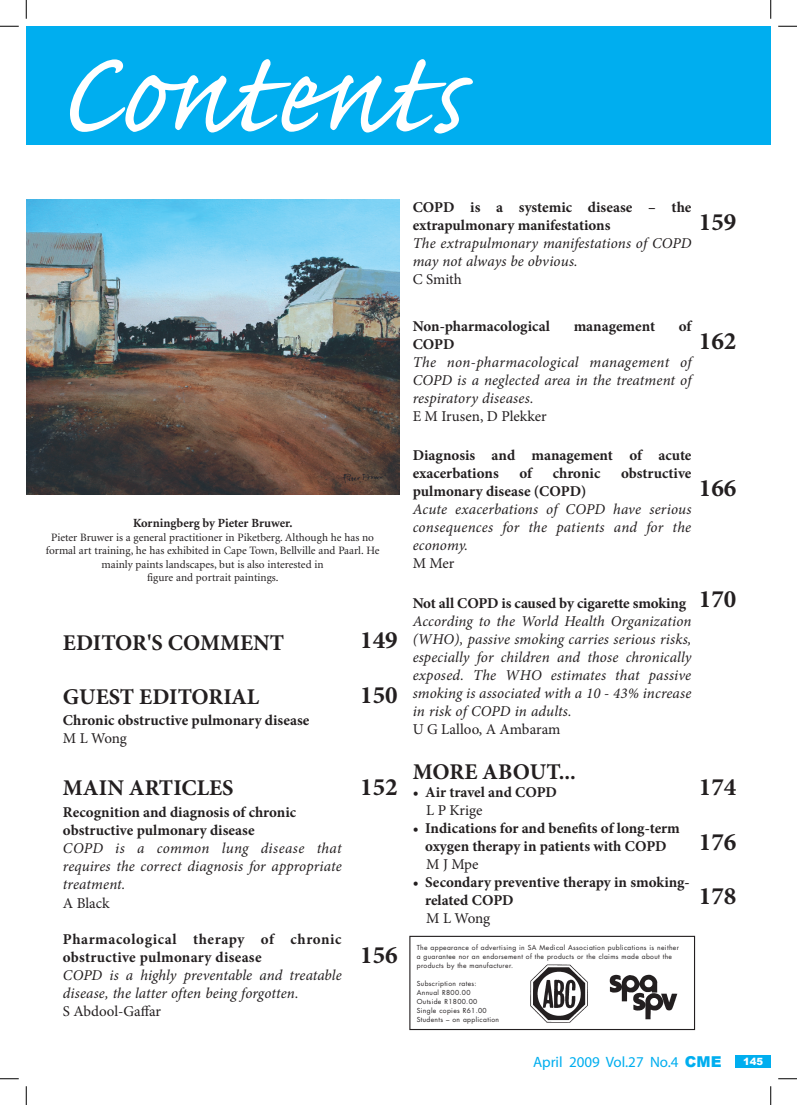
<style>
.page{position:relative;width:797px;height:1105px;background:#fff}
.page>*{position:absolute;margin:0;border:0;box-sizing:border-box;transform-origin:0 0}
.t1{font:150px "Caflisch Script Pro";letter-spacing:-.005em;color:#fff}
.t2{font:700 25px/53.8px "Minion Pro";color:#231f20}
.t3{font:700 22.5px "Minion Pro";color:#231f20}
.t4{font:italic 15px/18px "Minion Pro";letter-spacing:.005em;color:#231f20;text-align:justify}
.t5{font:700 15px/18px "Minion Pro";color:#231f20}
.t6{font:15px "Minion Pro";letter-spacing:-.005em;color:#231f20}
.t7{font:700 15px/18px "Minion Pro";letter-spacing:.025em;color:#231f20}
.t8{font:15px "Myriad";color:#00aeef}
.t9{font:700 12.5px "Minion";color:#231f20}
.t10{font:11.25px/13.5px "Minion";color:#231f20;text-align:center}
.t11{font:900 10px "Arial";color:#fff}
.t12{font:6.75px/9px "Futura";letter-spacing:.05em;color:#231f20}
.s1{font-family:"Arial";font-weight:900}
</style>
<div class="page">
<div style="left:26px;top:26px;width:744px;height:119px;background:#00aeef"></div>
<div style="left:409px;top:936px;width:286px;height:94px;border:1px solid #231f20"></div>
<img style="left:530px;top:964px;width:148px;height:59px">
<div style="left:735px;top:1055px;width:35px;height:12px;background:#00aeef"></div>
<img style="left:26px;top:200px;width:373px;height:295px">
<svg style="left:0;top:25px;width:19px;height:2px"></svg>
<svg style="left:778px;top:25px;width:19px;height:2px"></svg>
<svg style="left:0;top:1078px;width:19px;height:1px"></svg>
<svg style="left:778px;top:1078px;width:19px;height:1px"></svg>
<svg style="left:25px;top:0;width:2px;height:19px"></svg>
<svg style="left:25px;top:1086px;width:2px;height:19px"></svg>
<svg style="left:770px;top:0;width:1px;height:19px"></svg>
<svg style="left:770px;top:1086px;width:1px;height:19px"></svg>
<h1 class="t1" style="left:57px;top:16px;width:406px">Contents</h1>
<p class="t9" style="left:133px;top:517px;width:161px">Korningberg by Pieter Bruwer.</p>
<p class="t10" style="left:46px;top:531px;width:335px">Pieter Bruwer is a general practitioner in Piketberg. Although he has no formal art training, he has exhibited in Cape Town, Bellville and Paarl. He mainly paints landscapes, but is also interested in<br>figure and portrait paintings.</p>
<h3 class="t3" style="left:63px;top:626px;width:223px">EDITOR'S COMMENT</h3>
<h3 class="t3" style="left:63px;top:680px;width:198px">GUEST EDITORIAL</h3>
<p class="t5" style="left:63px;top:711px;width:248px">Chronic obstructive pulmonary disease</p>
<p class="t6" style="left:63px;top:728px;width:65px">M L Wong</p>
<h3 class="t3" style="left:63px;top:772px;width:172px">MAIN ARTICLES</h3>
<p class="t5" style="left:63px;top:803px;width:235px">Recognition and diagnosis of chronic obstructive pulmonary disease</p>
<p class="t4" style="left:63px;top:839px;width:280px">COPD is a common lung disease that requires the correct diagnosis for appropriate treatment.</p>
<p class="t6" style="left:63px;top:894px;width:48px">A Black</p>
<p class="t7" style="left:63px;top:930px;width:280px">Pharmacological therapy of chronic obstructive pulmonary disease</p>
<p class="t4" style="left:63px;top:967px;width:280px">COPD is a highly preventable and treatable disease, the latter often being forgotten.</p>
<p class="t6" style="left:63px;top:1002px;width:100px">S Abdool-Gaffar</p>
<h2 class="t2" style="left:360px;top:613px;width:39px">149</h2>
<h2 class="t2" style="left:360px;top:668px;width:39px">150</h2>
<h2 class="t2" style="left:360px;top:760px;width:39px">152</h2>
<h2 class="t2" style="left:360px;top:927px;width:39px">156</h2>
<p class="t5" style="left:412px;top:198px;width:280px">COPD is a systemic disease – the extrapulmonary manifestations</p>
<p class="t4" style="left:412px;top:234px;width:280px">The extrapulmonary manifestations of COPD may not always be obvious.</p>
<p class="t6" style="left:412px;top:269px;width:51px">C Smith</p>
<p class="t5" style="left:412px;top:317px;width:139px">Non-pharmacological</p>
<p class="t5" style="left:573px;top:317px;width:83px">management</p>
<p class="t5" style="left:678px;top:317px;width:14px">of</p>
<p class="t5" style="left:412px;top:335px;width:43px">COPD</p>
<p class="t4" style="left:412px;top:353px;width:280px">The non-pharmacological management of COPD is a neglected area in the treatment of respiratory diseases.</p>
<p class="t6" style="left:412px;top:406px;width:135px">E M Irusen, D Plekker</p>
<p class="t5" style="left:412px;top:446px;width:280px">Diagnosis and management of acute exacerbations</p>
<h2 class="t2" style="left:699px;top:195px;width:39px">159</h2>
<h2 class="t2" style="left:699px;top:314px;width:39px">162</h2>
<p class="t5" style="left:519px;top:464px;width:14px">of</p>
<p class="t5" style="left:552px;top:464px;width:49px">chronic</p>
<p class="t5" style="left:621px;top:464px;width:72px">obstructive</p>
<p class="t5" style="left:412px;top:482px;width:175px">pulmonary disease (COPD)</p>
<p class="t4" style="left:412px;top:500px;width:280px">Acute exacerbations of COPD have serious consequences for the patients and for the economy.</p>
<p class="t6" style="left:412px;top:553px;width:43px">M Mer</p>
<p class="t5" style="left:412px;top:594px;width:275px">Not all COPD is caused by cigarette smoking</p>
<p class="t4" style="left:412px;top:612px;width:280px">According to the World Health Organization (WHO), passive smoking carries serious risks, especially for children and those chronically exposed. The WHO estimates that passive smoking is associated with a 10 - 43% increase in risk of COPD in adults.</p>
<p class="t6" style="left:412px;top:719px;width:149px">U G Lalloo, A Ambaram</p>
<h3 class="t3" style="left:412px;top:756px;width:165px">MORE ABOUT...</h3>
<p class="t5" style="left:412px;top:783px;width:146px">• Air travel and COPD</p>
<p class="t6" style="left:426px;top:800px;width:58px">L P Krige</p>
<p class="t5" style="left:412px;top:819px;width:269px;text-align:center">• Indications for and benefits of long-term oxygen therapy in patients with COPD</p>
<p class="t6" style="left:426px;top:854px;width:54px">M J Mpe</p>
<p class="t5" style="left:425px;top:873px;width:266px;text-indent:-12px">• Secondary preventive therapy in smoking&shy;related COPD</p>
<p class="t6" style="left:426px;top:908px;width:65px">M L Wong</p>
<p class="t12" style="left:417px;top:943px;width:264px">The appearance of advertising in SA Medical Association publications is neither a guarantee nor an endorsement of the products or the claims made about the products by the manufacturer.</p>
<p class="t12" style="left:417px;top:979px;width:84px">Subscription rates:<br>Annual R800.00<br>Outside R1800.00<br>Single copies R61.00<br>Students – on application</p>
<h2 class="t2" style="left:699px;top:460px;width:39px">166</h2>
<h2 class="t2" style="left:699px;top:572px;width:39px">170</h2>
<h2 class="t2" style="left:699px;top:760px;width:39px">174</h2>
<h2 class="t2" style="left:699px;top:815px;width:39px">176<br>178</h2>
<p class="t8" style="left:533px;top:1054px;width:190px">April 2009 Vol.27 No.4 <span class="s1">CME</span></p>
<p class="t11" style="left:743px;top:1056px;width:22px">145</p>
</div>
